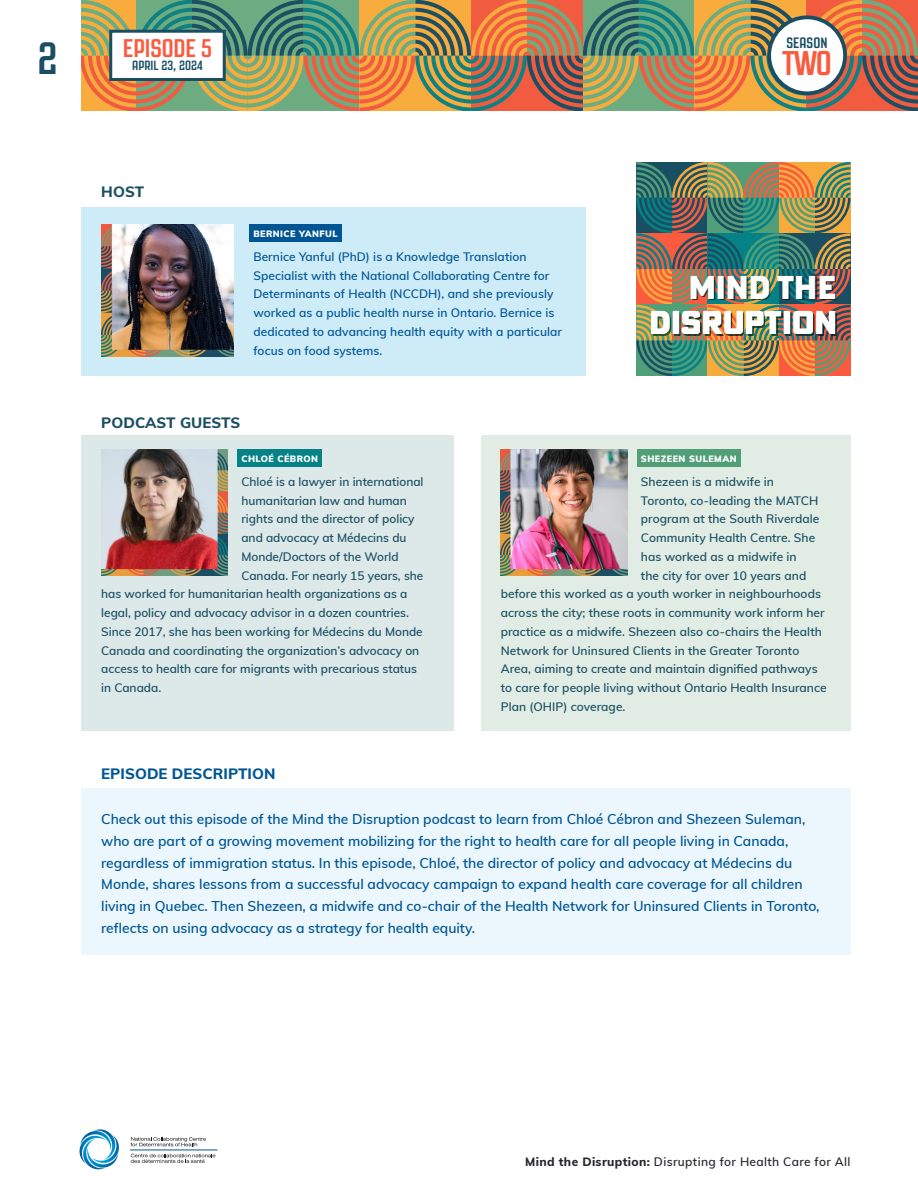
<style>
.page{position:relative;width:918px;height:1188px;background:#fff}
.page>*{position:absolute;margin:0;border:0;box-sizing:border-box;transform-origin:0 0}
.t1{font:700 45px "Revolution Gothic";color:#1a4f63}
.t2{font:700 34.2px "Revolution Gothic";color:#fa5b3f}
.t3{font:800 32.25px "Poster Gothic Round ATF";color:#fff}
.t4{font:700 25.5px "Revolution Gothic";color:#fa5b3f}
.BODY_COPY{font:800 15px "Muli";letter-spacing:.005em;color:#005595}
.BODY_COPY-2{font:800 15px "Muli";color:#1a4f63}
.t5{font:700 15px "Revolution Gothic";letter-spacing:.005em;color:#1a4f63}
.BODY_COPY-3{font:600 13.8px/21.8px "Muli";color:#005595}
.t6{font:700 13.35px "Revolution Gothic";letter-spacing:.005em;color:#1a4f63}
.BODY_COPY-4{font:600 12px "Muli";color:#1a4f63}
.BODY_COPY-5{font:600 12px/18.8px "Muli";letter-spacing:.005em;color:#005595}
.t7{font:600 12px "Muli";letter-spacing:.03em;color:#26262d}
.C{font:900 9px "Muli";letter-spacing:.05em;color:#fff}
.B{font:900 9px "Muli";letter-spacing:.05em;color:#fff}
.A{font:900 9px "Muli";letter-spacing:.05em;color:#fff}
.s1{color:#052433}
.s2{color:#332921}
.s3{font-weight:800}
</style>
<div class="page">
<svg style="left:81px;top:0;width:837px;height:111px;background:#a08b5c"></svg>
<svg style="left:131px;top:1137px;width:75px;height:9px"></svg>
<svg style="left:131px;top:1154px;width:84px;height:9px"></svg>
<svg style="left:79px;top:1129px;width:40px;height:41px"></svg>
<hr style="left:130px;top:1150px;width:88px;height:1px;background:#005595">
<div style="left:769px;top:17px;width:76px;height:76px;background:#fff;border-radius:50%"></div>
<div style="left:767px;top:15px;width:80px;height:80px;border:4px solid #1a4f63;border-radius:50%"></div>
<div style="left:109px;top:30px;width:117px;height:51px;background:#fff;border:3px solid #1a4f63"></div>
<div style="left:81px;top:788px;width:769px;height:167px;background:#ebf7fc"></div>
<div style="left:81px;top:436px;width:373px;height:295px;background:#dde8e8"></div>
<svg style="left:237px;top:450px;width:85px;height:17px"></svg>
<img style="left:101px;top:449px;width:127px;height:127px">
<div style="left:481px;top:436px;width:369px;height:295px;background:#e1ece4"></div>
<div style="left:637px;top:450px;width:104px;height:17px;background:#519f79"></div>
<img style="left:501px;top:449px;width:126px;height:127px">
<div style="left:81px;top:207px;width:504px;height:169px;background:#ceebf8"></div>
<svg style="left:636px;top:162px;width:214px;height:214px;background:#7a7b5a"></svg>
<img style="left:101px;top:224px;width:132px;height:132px">
<div style="left:249px;top:224px;width:92px;height:18px;background:#005595"></div>
<h1 class="t1" style="left:38px;top:34px;width:22px">2</h1>
<p class="t5" style="left:787px;top:35px;width:43px">SEASON</p>
<h3 class="t4" style="left:123px;top:35px;width:91px">EPISODE 5</h3>
<p class="t6" style="left:132px;top:58px;width:72px">APRIL 23, 2024</p>
<h2 class="t2" style="left:782px;top:45px;width:51px">TWO</h2>
<p class="BODY_COPY-2" style="left:101px;top:181px;width:44px">HOST</p>
<p class="B" style="left:253px;top:227px;width:86px">BERNICE YANFUL</p>
<p class="BODY_COPY-5" style="left:253px;top:247px;width:310px">Bernice Yanful (PhD) is a Knowledge Translation Specialist with the National Collaborating Centre for Determinants of Health (NCCDH), and she previously worked as a public health nurse in Ontario. Bernice is dedicated to advancing health equity with a particular focus on food systems.</p>
<p class="BODY_COPY-2" style="left:101px;top:412px;width:140px">PODCAST GUESTS</p>
<p class="t3" style="left:689px;top:266px;width:150px">MIND TH<span class="s1">E</span></p>
<p class="t3" style="left:649px;top:302px;width:191px">DISRUPTIO<span class="s2">N</span></p>
<p class="A" style="left:241px;top:452px;width:78px">CHLOÉ CÉBRON</p>
<p class="BODY_COPY-4" style="left:241px;top:473px;width:184px">Chloé is a lawyer in international</p>
<p class="BODY_COPY-4" style="left:241px;top:492px;width:167px">humanitarian law and human</p>
<p class="BODY_COPY-4" style="left:241px;top:510px;width:175px">rights and the director of policy</p>
<p class="BODY_COPY-4" style="left:241px;top:529px;width:167px">and advocacy at Médecins du</p>
<p class="BODY_COPY-4" style="left:241px;top:548px;width:159px">Monde/Doctors of the World</p>
<p class="BODY_COPY-4" style="left:241px;top:567px;width:184px">Canada. For nearly 15 years, she</p>
<p class="BODY_COPY-4" style="left:101px;top:585px;width:308px">has worked for humanitarian health organizations as a</p>
<p class="BODY_COPY-4" style="left:101px;top:604px;width:309px">legal, policy and advocacy advisor in a dozen countries.</p>
<p class="BODY_COPY-4" style="left:101px;top:623px;width:323px">Since 2017, she has been working for Médecins du Monde</p>
<p class="BODY_COPY-4" style="left:101px;top:642px;width:320px">Canada and coordinating the organization’s advocacy on</p>
<p class="BODY_COPY-4" style="left:101px;top:660px;width:317px">access to health care for migrants with precarious status</p>
<p class="BODY_COPY-4" style="left:101px;top:679px;width:62px">in Canada.</p>
<p class="C" style="left:641px;top:452px;width:97px">SHEZEEN SULEMAN</p>
<p class="BODY_COPY-4" style="left:641px;top:473px;width:135px">Shezeen is a midwife in</p>
<p class="BODY_COPY-4" style="left:641px;top:492px;width:179px">Toronto, co-leading the MATCH</p>
<p class="BODY_COPY-4" style="left:641px;top:510px;width:180px">program at the South Riverdale</p>
<p class="BODY_COPY-4" style="left:641px;top:529px;width:176px">Community Health Centre. She</p>
<p class="BODY_COPY-4" style="left:641px;top:548px;width:157px">has worked as a midwife in</p>
<p class="BODY_COPY-4" style="left:641px;top:567px;width:167px">the city for over 10 years and</p>
<p class="BODY_COPY-4" style="left:501px;top:585px;width:322px">before this worked as a youth worker in neighbourhoods</p>
<p class="BODY_COPY-4" style="left:501px;top:604px;width:325px">across the city; these roots in community work inform her</p>
<p class="BODY_COPY-4" style="left:501px;top:623px;width:323px">practice as a midwife. Shezeen also co-chairs the Health</p>
<p class="BODY_COPY-4" style="left:501px;top:642px;width:300px">Network for Uninsured Clients in the Greater Toronto</p>
<p class="BODY_COPY-4" style="left:501px;top:660px;width:318px">Area, aiming to create and maintain dignified pathways</p>
<p class="BODY_COPY-4" style="left:501px;top:679px;width:327px">to care for people living without Ontario Health Insurance</p>
<p class="BODY_COPY-4" style="left:501px;top:698px;width:126px">Plan (OHIP) coverage.</p>
<p class="BODY_COPY" style="left:101px;top:762px;width:176px">EPISODE DESCRIPTION</p>
<p class="BODY_COPY-3" style="left:101px;top:807px;width:720px">Check out this episode of the Mind the Disruption podcast to learn from Chloé Cébron and Shezeen Suleman, who are part of a growing movement mobilizing for the right to health care for all people living in Canada, regardless of immigration status. In this episode, Chloé, the director of policy and advocacy at Médecins du Monde, shares lessons from a successful advocacy campaign to expand health care coverage for all children living in Quebec. Then Shezeen, a midwife and co-chair of the Health Network for Uninsured Clients in Toronto, reflects on using advocacy as a strategy for health equity.</p>
<p class="t7" style="left:525px;top:1153px;width:327px"><span class="s3">Mind the Disruption:</span> Disrupting for Health Care for All</p>
</div>
